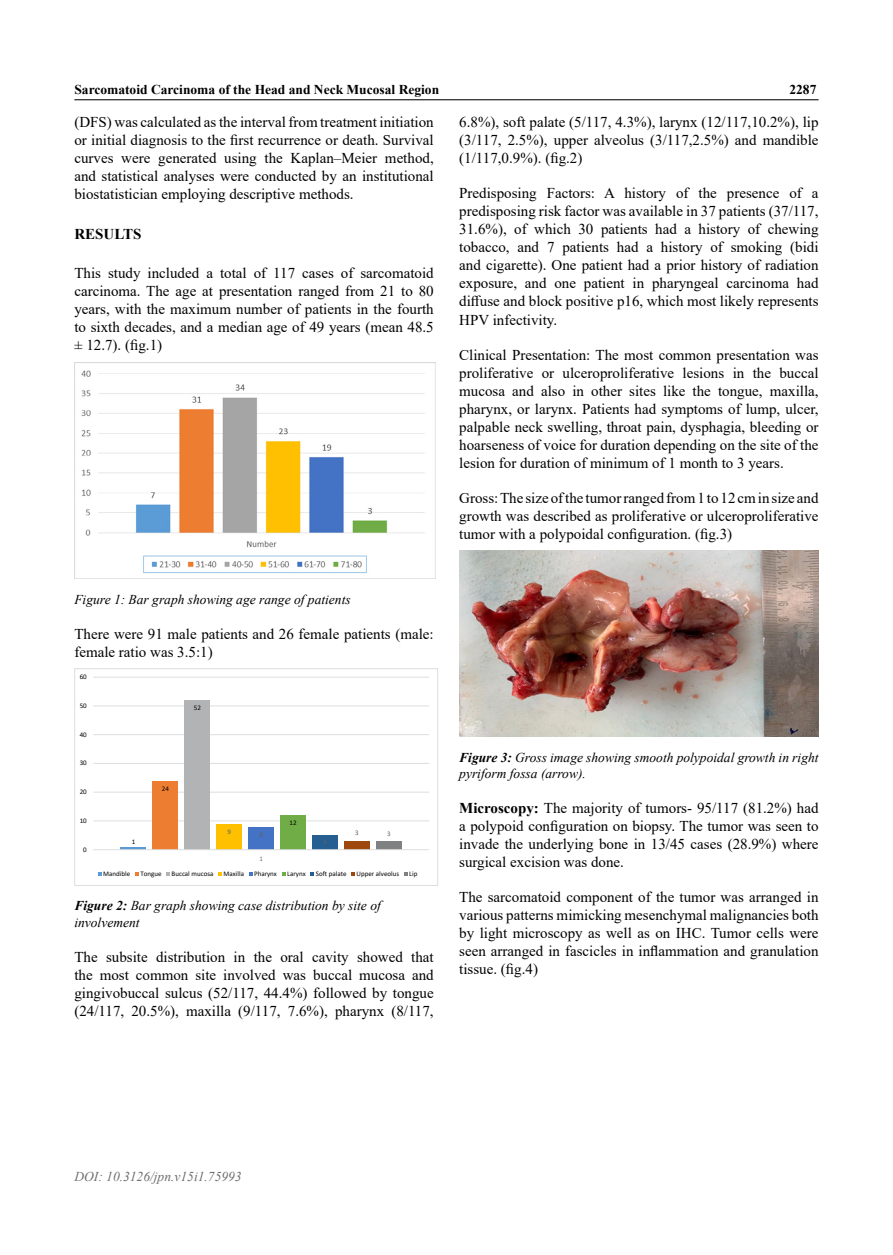
<style>
.page{position:relative;width:893px;height:1255px;background:#fff}
.page>*{position:absolute;margin:0;border:0;box-sizing:border-box;transform-origin:0 0}
.t1{font:15px/18px "Times New Roman";color:#000;text-align:justify}
.t2{font:700 15px "Times New Roman";color:#000}
.t3{font:italic 13.5px/16.2px "Times New Roman";color:#000}
.t4{font:700 13.5px "Times New Roman";color:#000}
.t5{font:italic 13.5px "Times New Roman";color:#6d6e71}
.t6{font:7.05px "Calibri";color:#000}
.t7{font:7.05px "Calibri";color:#636467}
.t8{font:7.05px "Calibri";color:#77787b}
.s1{font-weight:700}
</style>
<div class="page">
<hr style="left:74px;top:99px;width:745px;height:1px;background:#000">
<img style="left:75px;top:362px;width:360px;height:217px">
<hr style="left:93px;top:820px;width:336px;height:1px;background:#dcddde">
<hr style="left:93px;top:791px;width:336px;height:1px;background:#dcddde">
<hr style="left:93px;top:763px;width:336px;height:1px;background:#dcddde">
<hr style="left:93px;top:734px;width:336px;height:1px;background:#dcddde">
<hr style="left:93px;top:705px;width:336px;height:1px;background:#dcddde">
<hr style="left:93px;top:677px;width:336px;height:1px;background:#dcddde">
<hr style="left:121px;top:846px;width:25px;height:3px;background:#5b9bd5">
<div style="left:153px;top:780px;width:25px;height:69px;background:#ed7d31"></div>
<div style="left:185px;top:700px;width:25px;height:149px;background:#b1b3b5"></div>
<div style="left:217px;top:823px;width:25px;height:26px;background:#ffc000"></div>
<div style="left:249px;top:826px;width:25px;height:23px;background:#4472c4"></div>
<div style="left:281px;top:815px;width:25px;height:34px;background:#70ad47"></div>
<div style="left:313px;top:835px;width:25px;height:14px;background:#255e91"></div>
<div style="left:344px;top:841px;width:26px;height:8px;background:#9e480e"></div>
<div style="left:376px;top:841px;width:26px;height:8px;background:#7e8082"></div>
<hr style="left:93px;top:849px;width:336px;height:1px;background:#dcddde">
<svg style="left:98px;top:872px;width:4px;height:4px"></svg>
<svg style="left:135px;top:872px;width:4px;height:4px"></svg>
<svg style="left:166px;top:872px;width:4px;height:4px"></svg>
<svg style="left:218px;top:872px;width:4px;height:4px"></svg>
<svg style="left:249px;top:872px;width:3px;height:4px"></svg>
<svg style="left:282px;top:872px;width:3px;height:4px"></svg>
<svg style="left:310px;top:872px;width:4px;height:4px"></svg>
<svg style="left:351px;top:872px;width:4px;height:4px"></svg>
<svg style="left:404px;top:872px;width:4px;height:4px"></svg>
<div style="left:74px;top:668px;width:364px;height:217px;border:1px solid #dcddde"></div>
<img style="left:459px;top:550px;width:360px;height:186px">
<p class="t4" style="left:74px;top:80px;width:366px">Sarcomatoid Carcinoma of the Head and Neck Mucosal Region</p>
<p class="t1" style="left:74px;top:113px;width:361px">(DFS) was calculated as the interval from treatment initiation or initial diagnosis to the first recurrence or death. Survival curves were generated using the Kaplan–Meier method, and statistical analyses were conducted by an institutional biostatistician employing descriptive methods.</p>
<p class="t2" style="left:74px;top:223px;width:68px">RESULTS</p>
<p class="t1" style="left:74px;top:263px;width:361px">This study included a total of 117 cases of sarcomatoid carcinoma. The age at presentation ranged from 21 to 80 years, with the maximum number of patients in the fourth to sixth decades, and a median age of 49 years (mean 48.5 ± 12.7). (fig.1)</p>
<p class="t4" style="left:789px;top:80px;width:28px">2287</p>
<p class="t1" style="left:459px;top:113px;width:361px">6.8%), soft palate (5/117, 4.3%), larynx (12/117,10.2%), lip (3/117, 2.5%), upper alveolus (3/117,2.5%) and mandible (1/117,0.9%). (fig.2)</p>
<p class="t1" style="left:459px;top:184px;width:361px">Predisposing Factors: A history of the presence of a predisposing risk factor was available in 37 patients (37/117, 31.6%), of which 30 patients had a history of chewing tobacco, and 7 patients had a history of smoking (bidi and cigarette). One patient had a prior history of radiation exposure, and one patient in pharyngeal carcinoma had diffuse and block positive p16, which most likely represents HPV infectivity.</p>
<p class="t1" style="left:459px;top:345px;width:361px">Clinical Presentation: The most common presentation was proliferative or ulceroproliferative lesions in the buccal mucosa and also in other sites like the tongue, maxilla, pharynx, or larynx. Patients had symptoms of lump, ulcer, palpable neck swelling, throat pain, dysphagia, bleeding or hoarseness of voice for duration depending on the site of the lesion for duration of minimum of 1 month to 3 years.</p>
<p class="t1" style="left:459px;top:488px;width:361px">Gross: The size of the tumor ranged from 1 to 12 cm in size and growth was described as proliferative or ulceroproliferative tumor with a polypoidal configuration. (fig.3)</p>
<p class="t3" style="left:74px;top:590px;width:278px">Figure 1: Bar graph showing age range of patients</p>
<p class="t1" style="left:74px;top:624px;width:361px">There were 91 male patients and 26 female patients (male: female ratio was 3.5:1)</p>
<p class="t6" style="left:80px;top:672px;width:9px">60</p>
<p class="t6" style="left:80px;top:700px;width:9px">50</p>
<p class="t6" style="left:80px;top:729px;width:9px">40</p>
<p class="t6" style="left:80px;top:758px;width:9px">30</p>
<p class="t6" style="left:80px;top:787px;width:9px">20</p>
<p class="t6" style="left:80px;top:815px;width:9px">10</p>
<p class="t6" style="left:83px;top:844px;width:5px">0</p>
<p class="t6" style="left:194px;top:703px;width:9px">52</p>
<p class="t6" style="left:132px;top:837px;width:5px">1</p>
<p class="t6" style="left:162px;top:783px;width:9px">24</p>
<p class="t7" style="left:228px;top:826px;width:5px">9</p>
<p class="t7" style="left:259px;top:829px;width:5px">8</p>
<p class="t8" style="left:259px;top:853px;width:5px">1</p>
<p class="t6" style="left:290px;top:818px;width:9px">12</p>
<p class="t7" style="left:323px;top:837px;width:5px">5</p>
<p class="t7" style="left:355px;top:827px;width:5px">3</p>
<p class="t7" style="left:387px;top:828px;width:5px">3</p>
<p class="t6" style="left:103px;top:869px;width:29px">Mandible</p>
<p class="t6" style="left:140px;top:869px;width:23px">Tongue</p>
<p class="t6" style="left:172px;top:869px;width:43px">Buccal mucosa</p>
<p class="t6" style="left:224px;top:869px;width:22px">Maxilla</p>
<p class="t6" style="left:254px;top:869px;width:24px">Pharynx</p>
<p class="t6" style="left:287px;top:869px;width:20px">Larynx</p>
<p class="t6" style="left:316px;top:869px;width:32px">Soft palate</p>
<p class="t6" style="left:357px;top:869px;width:44px">Upper alveolus</p>
<p class="t6" style="left:409px;top:869px;width:10px">Lip</p>
<p class="t3" style="left:74px;top:897px;width:308px"><span class="s1">Figure 2:</span> Bar graph showing case distribution by site of involvement</p>
<p class="t1" style="left:74px;top:947px;width:361px">The subsite distribution in the oral cavity showed that the most common site involved was buccal mucosa and gingivobuccal sulcus (52/117, 44.4%) followed by tongue (24/117, 20.5%), maxilla (9/117, 7.6%), pharynx (8/117,</p>
<p class="t3" style="left:459px;top:748px;width:361px"><span class="s1">Figure 3:</span> Gross image showing smooth polypoidal growth in right pyriform fossa (arrow).</p>
<p class="t1" style="left:459px;top:798px;width:361px"><span class="s1">Microscopy:</span> The majority of tumors- 95/117 (81.2%) had a polypoid configuration on biopsy. The tumor was seen to invade the underlying bone in 13/45 cases (28.9%) where surgical excision was done.</p>
<p class="t1" style="left:459px;top:887px;width:361px">The sarcomatoid component of the tumor was arranged in various patterns mimicking mesenchymal malignancies both by light microscopy as well as on IHC. Tumor cells were seen arranged in fascicles in inflammation and granulation tissue. (fig.4)</p>
<p class="t5" style="left:74px;top:1167px;width:169px">DOI: 10.3126/jpn.v15i1.75993</p>
</div>
